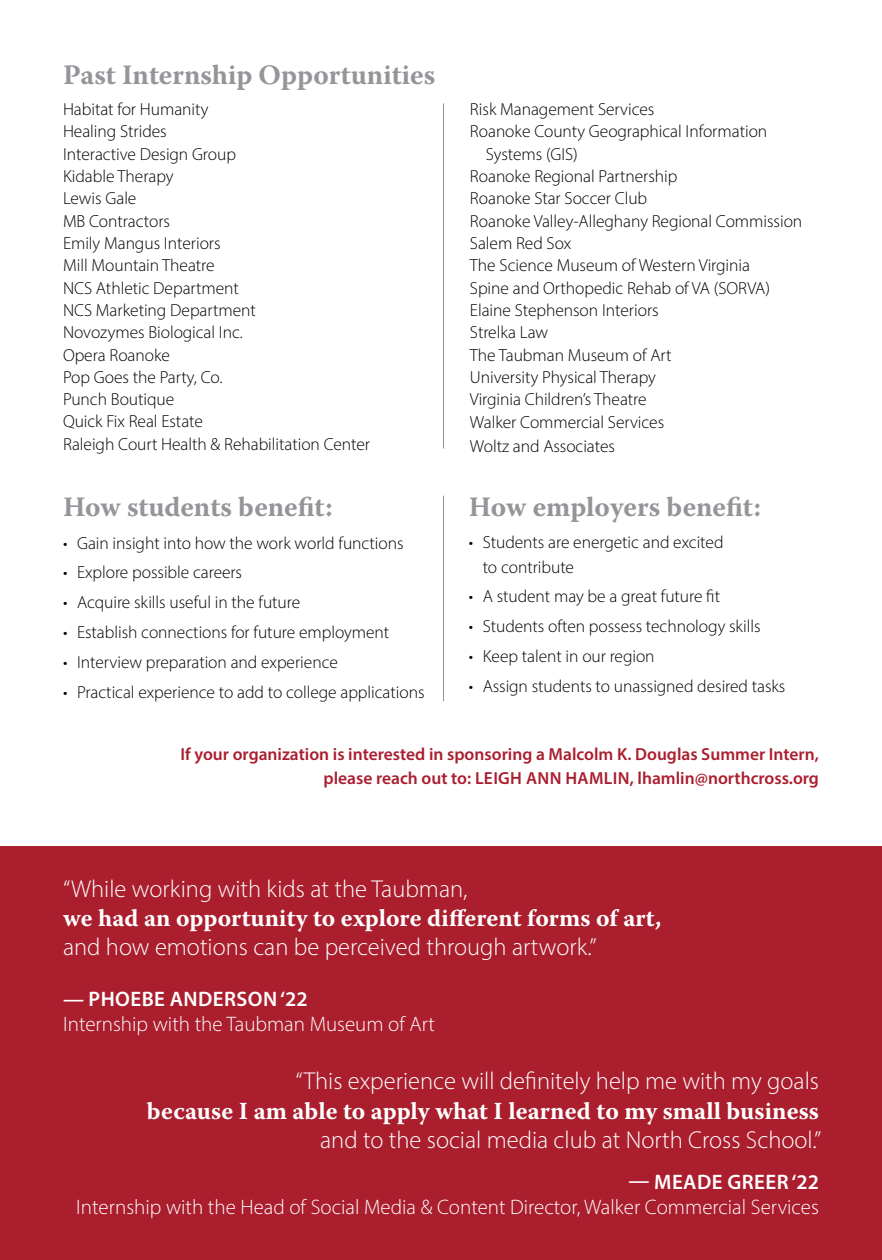
<style>
.page{position:relative;width:882px;height:1260px;background:#fff}
.page>*{position:absolute;margin:0;border:0;box-sizing:border-box;transform-origin:0 0}
.t1{font:700 28px "Warnock Pro";letter-spacing:-.005em;color:#939598}
.t2{font:300 24.5px "Myriad Pro";color:#fff}
.t3{font:700 24.5px "Warnock Pro";color:#fff}
.t4{font:300 21px "Myriad Pro";color:#fff}
.t5{font:600 21px "Myriad Pro";letter-spacing:.02em;color:#fff}
.t6{font:300 17.5px/22.4px "Myriad Pro";letter-spacing:-.005em;color:#000}
.t7{font:600 17.5px/24.5px "Myriad Pro";color:#aa1e2e;text-align:right}
</style>
<div class="page">
<div style="left:0;top:847px;width:882px;height:413px;background:#aa1e2e"></div>
<hr style="left:443px;top:103px;width:1px;height:346px;background:#939598">
<hr style="left:443px;top:496px;width:1px;height:205px;background:#939598">
<h1 class="t1" style="left:63px;top:58px;width:374px">Past Internship Opportunities</h1>
<p class="t6" style="left:63px;top:98px;width:309px">Habitat for Humanity<br>Healing Strides<br>Interactive Design Group<br>Kidable Therapy<br>Lewis Gale<br>MB Contractors<br>Emily Mangus Interiors<br>Mill Mountain Theatre<br>NCS Athletic Department<br>NCS Marketing Department<br>Novozymes Biological Inc.<br>Opera Roanoke<br>Pop Goes the Party, Co.<br>Punch Boutique<br>Quick Fix Real Estate<br>Raleigh Court Health &amp; Rehabilitation Center</p>
<h1 class="t1" style="left:63px;top:490px;width:271px">How students benefit:</h1>
<p class="t6" style="left:63px;top:531px;width:342px">• Gain insight into how the work world functions</p>
<p class="t6" style="left:63px;top:561px;width:181px">• Explore possible careers</p>
<p class="t6" style="left:63px;top:591px;width:239px">• Acquire skills useful in the future</p>
<p class="t6" style="left:63px;top:621px;width:328px">• Establish connections for future employment</p>
<p class="t6" style="left:63px;top:651px;width:276px">• Interview preparation and experience</p>
<p class="t6" style="left:63px;top:681px;width:363px">• Practical experience to add to college applications</p>
<p class="t6" style="left:470px;top:98px;width:186px">Risk Management Services</p>
<p class="t6" style="left:470px;top:120px;width:299px">Roanoke County Geographical Information</p>
<p class="t6" style="left:486px;top:143px;width:94px">Systems (GIS)</p>
<p class="t6" style="left:470px;top:165px;width:209px">Roanoke Regional Partnership</p>
<p class="t6" style="left:470px;top:187px;width:179px">Roanoke Star Soccer Club</p>
<p class="t6" style="left:470px;top:210px;width:334px">Roanoke Valley-Alleghany Regional Commission</p>
<p class="t6" style="left:470px;top:232px;width:103px">Salem Red Sox</p>
<p class="t6" style="left:470px;top:254px;width:282px">The Science Museum of Western Virginia</p>
<p class="t6" style="left:470px;top:276px;width:302px">Spine and Orthopedic Rehab of VA (SORVA)</p>
<p class="t6" style="left:470px;top:299px;width:190px">Elaine Stephenson Interiors</p>
<p class="t6" style="left:470px;top:321px;width:80px">Strelka Law</p>
<p class="t6" style="left:470px;top:343px;width:203px">The Taubman Museum of Art</p>
<p class="t6" style="left:470px;top:366px;width:187px">University Physical Therapy</p>
<p class="t6" style="left:470px;top:388px;width:178px">Virginia Children’s Theatre</p>
<p class="t6" style="left:470px;top:410px;width:196px">Walker Commercial Services</p>
<p class="t6" style="left:470px;top:435px;width:147px">Woltz and Associates</p>
<h1 class="t1" style="left:469px;top:490px;width:294px">How employers benefit:</h1>
<p class="t6" style="left:483px;top:530px;width:242px;line-height:24.5px;text-indent:-14px">• Students are energetic and excited to contribute</p>
<p class="t6" style="left:469px;top:585px;width:253px">• A student may be a great future fit</p>
<p class="t6" style="left:469px;top:615px;width:294px">• Students often possess technology skills</p>
<p class="t6" style="left:469px;top:645px;width:187px">• Keep talent in our region</p>
<p class="t6" style="left:469px;top:675px;width:318px">• Assign students to unassigned desired tasks</p>
<p class="t7" style="left:181px;top:741px;width:640px">If your organization is interested in sponsoring a Malcolm K. Douglas Summer Intern, please reach out to: LEIGH ANN HAMLIN, lhamlin@northcross.org</p>
<h2 class="t2" style="left:63px;top:874px;width:406px">“While working with kids at the Taubman,</h2>
<h2 class="t3" style="left:63px;top:903px;width:600px">we had an opportunity to explore different forms of art,</h2>
<h2 class="t2" style="left:63px;top:932px;width:535px">and how emotions can be perceived through artwork.”</h2>
<p class="t5" style="left:63px;top:985px;width:246px">— PHOEBE ANDERSON ‘22</p>
<p class="t4" style="left:63px;top:1011px;width:374px">Internship with the Taubman Museum of Art</p>
<h2 class="t2" style="left:295px;top:1066px;width:525px">“This experience will definitely help me with my goals</h2>
<h2 class="t3" style="left:147px;top:1096px;width:674px">because I am able to apply what I learned to my small business</h2>
<h2 class="t2" style="left:320px;top:1125px;width:503px">and to the social media club at North Cross School.”</h2>
<p class="t5" style="left:629px;top:1169px;width:192px">— MEADE GREER ‘22</p>
<p class="t4" style="left:76px;top:1195px;width:744px">Internship with the Head of Social Media &amp; Content Director, Walker Commercial Services</p>
</div>
